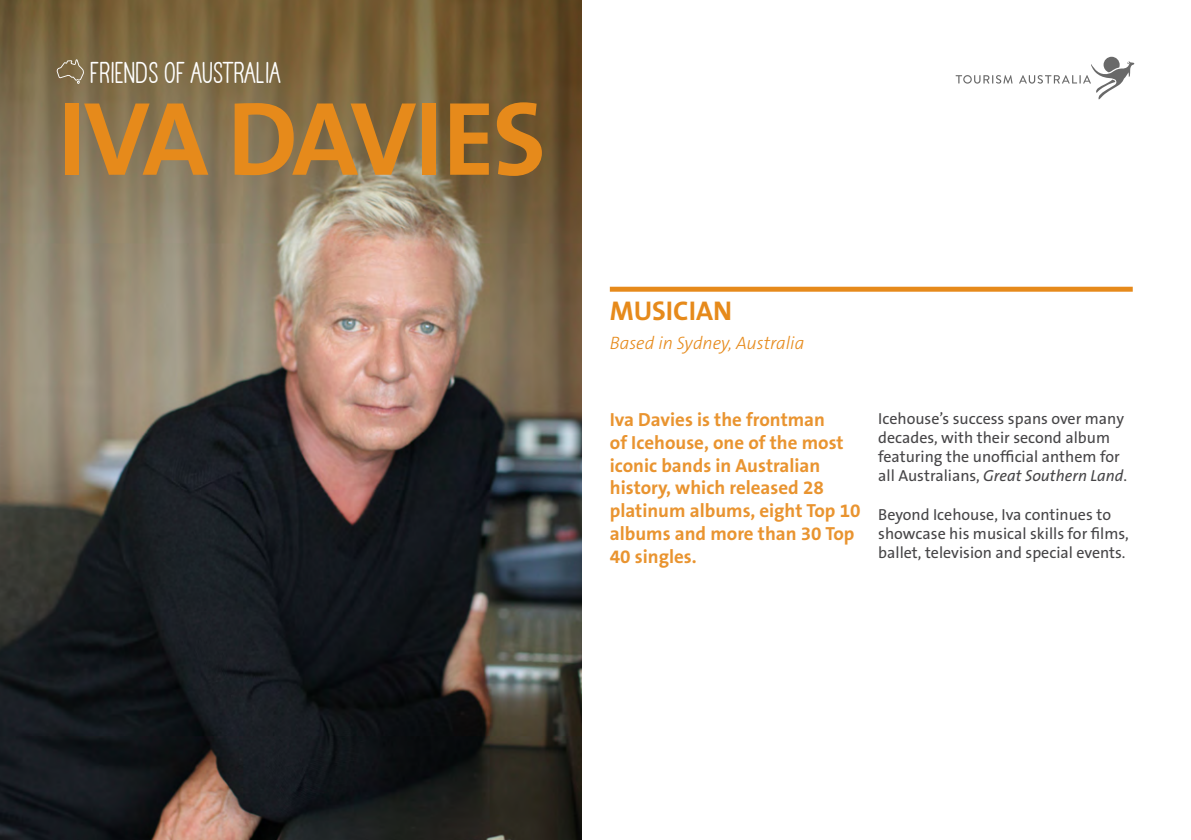
<style>
.page{position:relative;width:1191px;height:840px;background:#fff}
.page>*{position:absolute;margin:0;border:0;box-sizing:border-box;transform-origin:0 0}
.t1{font:700 105.4px "The Sans B7";letter-spacing:-.02em;color:#e68a1b}
.t2{font:700 27.2px "The Sans B7";color:#e68a1b}
.t3{font:700 26.4px "TAHAVEANICEDAY Basic";letter-spacing:-.01em;color:#fff}
.t4{font:700 19px/22.8px "The Sans B7";color:#e99430}
.t5{font:italic 300 18px "The Sans B3";color:#e68a1b}
.t6{font:16px/19.2px "The Sans B5 Plain";color:#464547}
.s1{font-style:italic}
</style>
<div class="page">
<img style="left:0;top:0;width:581px;height:839px">
<svg style="left:955px;top:75px;width:57px;height:9px"></svg>
<svg style="left:1019px;top:57px;width:115px;height:42px"></svg>
<svg style="left:56px;top:59px;width:28px;height:25px"></svg>
<div style="left:610px;top:286px;width:522px;height:5px;background:#e68a1b"></div>
<h3 class="t3" style="left:90px;top:57px;width:193px">FRIENDS OF AUSTRALIA</h3>
<h1 class="t1" style="left:57px;top:84px;width:490px">IVA DAVIES</h1>
<h2 class="t2" style="left:610px;top:296px;width:124px">MUSICIAN</h2>
<p class="t5" style="left:610px;top:333px;width:196px">Based in Sydney, Australia</p>
<p class="t4" style="left:610px;top:408px;width:252px">Iva Davies is the frontman<br>of Icehouse, one of the most iconic bands in Australian history, which released 28 platinum albums, eight Top 10 albums and more than 30 Top<br>40 singles.</p>
<p class="t6" style="left:878px;top:409px;width:250px">Icehouse’s success spans over many decades, with their second album featuring the unofficial anthem for all Australians, <span class="s1">Great Southern Land</span>.</p>
<p class="t6" style="left:878px;top:505px;width:252px">Beyond Icehouse, Iva continues to showcase his musical skills for films, ballet, television and special events.</p>
</div>
